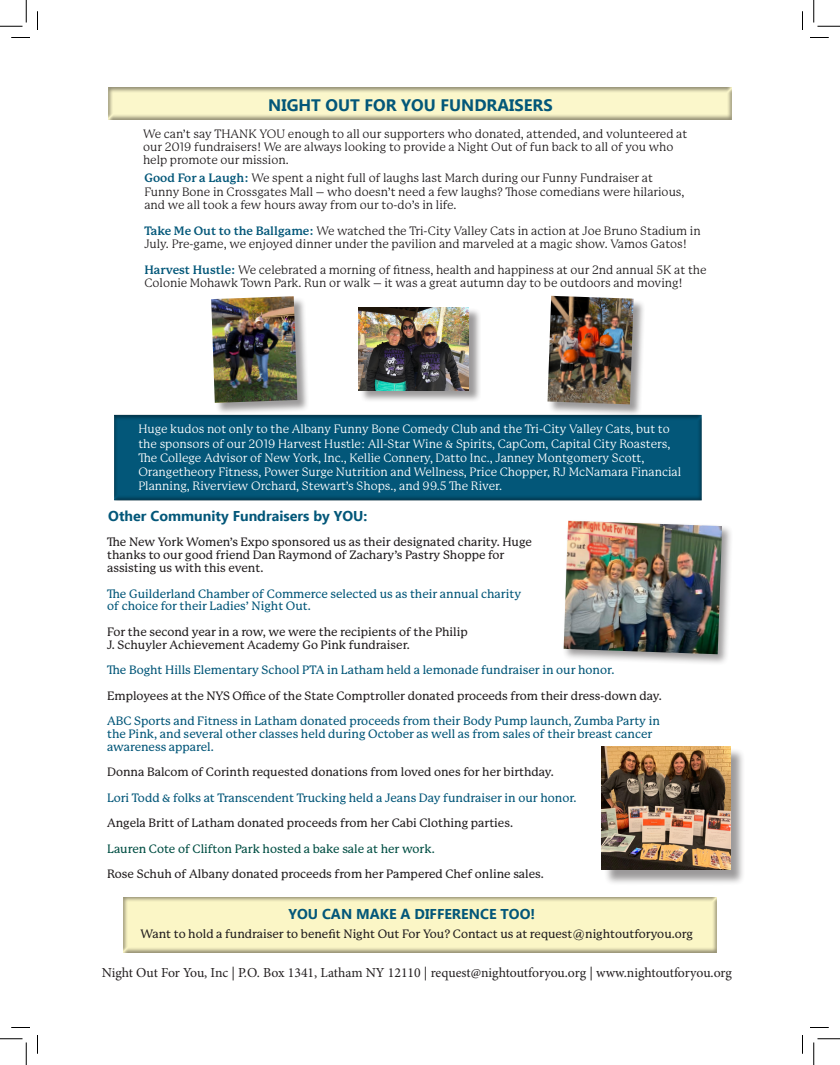
<style>
.page{position:relative;width:840px;height:1065px;background:#fff}
.page>*{position:absolute;margin:0;border:0;box-sizing:border-box;transform-origin:0 0}
.t1{font:700 16.62px "Ebrima";color:#035779}
.t2{font:700 14.25px "Ebrima";color:#035779}
.t3{font:13.75px "Minion Pro";letter-spacing:-.005em;color:#231f20}
.t4{font:11.88px/13.1px "P22 Mackinac Pro";color:#231f20}
.t5{font:500 11.88px/12.8px "P Mackinac Pro";color:#231f20}
.t6{font:500 11.88px/12.8px "P Mackinac Pro";color:#035779}
.t7{font:11.88px/14.2px "P22 Mackinac Pro";color:#fff}
.t8{font:500 11.88px "P Mackinac Pro";color:#004e43}
.s1{font-weight:700;color:#035779}
</style>
<div class="page">
<div style="left:106px;top:86px;width:626px;height:34px;background:#231f20;opacity:.5"></div>
<div style="left:549px;top:296px;width:97px;height:121px;background:#231f20;opacity:.45"></div>
<img style="left:548px;top:296px;width:86px;height:108px">
<div style="left:212px;top:297px;width:98px;height:118px;background:#231f20;opacity:.45"></div>
<img style="left:211px;top:296px;width:86px;height:107px">
<div style="left:359px;top:308px;width:122px;height:95px;background:#231f20;opacity:.45"></div>
<img style="left:359px;top:308px;width:110px;height:82px">
<div style="left:111px;top:410px;width:592px;height:92px;background:#231f20;opacity:.5"></div>
<div style="left:124px;top:895px;width:595px;height:58px;background:#231f20;opacity:.5"></div>
<div style="left:562px;top:519px;width:172px;height:147px;background:#231f20;opacity:.45"></div>
<img style="left:564px;top:521px;width:158px;height:133px">
<div style="left:604px;top:748px;width:142px;height:137px;background:#231f20;opacity:.45"></div>
<img style="left:602px;top:746px;width:128px;height:124px">
<svg style="left:11px;top:37px;width:19px;height:1px"></svg>
<svg style="left:810px;top:37px;width:19px;height:1px"></svg>
<svg style="left:11px;top:1027px;width:19px;height:1px"></svg>
<svg style="left:810px;top:1027px;width:19px;height:1px"></svg>
<svg style="left:37px;top:11px;width:1px;height:19px"></svg>
<svg style="left:37px;top:1035px;width:1px;height:19px"></svg>
<svg style="left:802px;top:11px;width:1px;height:19px"></svg>
<svg style="left:802px;top:1035px;width:1px;height:19px"></svg>
<svg style="left:0;top:0;width:27px;height:27px"></svg>
<svg style="left:0;top:1039px;width:27px;height:26px"></svg>
<svg style="left:814px;top:0;width:26px;height:27px"></svg>
<svg style="left:814px;top:1039px;width:26px;height:26px"></svg>
<p class="t1" style="left:268px;top:92px;width:286px">NIGHT OUT FOR YOU FUNDRAISERS</p>
<p class="t4" style="left:143px;top:127px;width:546px">We can’t say THANK YOU enough to all our supporters who donated, attended, and volunteered at our 2019 fundraisers! We are always looking to provide a Night Out of fun back to all of you who help promote our mission.</p>
<p class="t4" style="left:144px;top:172px;width:542px"><span class="s1">Good For a Laugh:</span> We spent a night full of laughs last March during our Funny Fundraiser at<br>Funny Bone in Crossgates Mall – who doesn’t need a few laughs? Those comedians were hilarious, and we all took a few hours away from our to-do’s in life.</p>
<p class="t4" style="left:144px;top:224px;width:558px"><span class="s1">Take Me Out to the Ballgame:</span> We watched the Tri-City Valley Cats in action at Joe Bruno Stadium in<br>July. Pre-game, we enjoyed dinner under the pavilion and marveled at a magic show. Vamos Gatos!</p>
<p class="t4" style="left:144px;top:263px;width:564px"><span class="s1">Harvest Hustle:</span> We celebrated a morning of fitness, health and happiness at our 2nd annual 5K at the<br>Colonie Mohawk Town Park. Run or walk – it was a great autumn day to be outdoors and moving!</p>
<p class="t7" style="left:138px;top:422px;width:544px">Huge kudos not only to the Albany Funny Bone Comedy Club and the Tri-City Valley Cats, but to the sponsors of our 2019 Harvest Hustle: All-Star Wine &amp; Spirits, CapCom, Capital City Roasters, The College Advisor of New York, Inc., Kellie Connery, Datto Inc., Janney Montgomery Scott, Orangetheory Fitness, Power Surge Nutrition and Wellness, Price Chopper, RJ McNamara Financial Planning, Riverview Orchard, Stewart’s Shops., and 99.5 The River.</p>
<p class="t2" style="left:108px;top:504px;width:261px">Other Community Fundraisers by YOU:</p>
<p class="t5" style="left:107px;top:536px;width:426px">The New York Women’s Expo sponsored us as their designated charity. Huge thanks to our good friend Dan Raymond of Zachary’s Pastry Shoppe for assisting us with this event.</p>
<p class="t6" style="left:107px;top:587px;width:416px">The Guilderland Chamber of Commerce selected us as their annual charity of choice for their Ladies’ Night Out.</p>
<p class="t5" style="left:107px;top:625px;width:362px">For the second year in a row, we were the recipients of the Philip<br>J. Schuyler Achievement Academy Go Pink fundraiser.</p>
<p class="t6" style="left:107px;top:664px;width:509px">The Boght Hills Elementary School PTA in Latham held a lemonade fundraiser in our honor.</p>
<p class="t5" style="left:107px;top:689px;width:556px">Employees at the NYS Office of the State Comptroller donated proceeds from their dress-down day.</p>
<p class="t6" style="left:107px;top:715px;width:554px">ABC Sports and Fitness in Latham donated proceeds from their Body Pump launch, Zumba Party in the Pink, and several other classes held during October as well as from sales of their breast cancer awareness apparel.</p>
<p class="t5" style="left:107px;top:766px;width:448px">Donna Balcom of Corinth requested donations from loved ones for her birthday.</p>
<p class="t6" style="left:107px;top:791px;width:471px">Lori Todd &amp; folks at Transcendent Trucking held a Jeans Day fundraiser in our honor.</p>
<p class="t5" style="left:107px;top:817px;width:407px">Angela Britt of Latham donated proceeds from her Cabi Clothing parties.</p>
<p class="t8" style="left:107px;top:842px;width:329px">Lauren Cote of Clifton Park hosted a bake sale at her work.</p>
<p class="t5" style="left:107px;top:868px;width:438px">Rose Schuh of Albany donated proceeds from her Pampered Chef online sales.</p>
<p class="t2" style="left:288px;top:903px;width:248px">YOU CAN MAKE A DIFFERENCE TOO!</p>
<p class="t5" style="left:141px;top:928px;width:554px">Want to hold a fundraiser to benefit Night Out For You? Contact us at request@nightoutforyou.org</p>
<p class="t3" style="left:102px;top:964px;width:632px">Night Out For You, Inc | P.O. Box 1341, Latham NY 12110 | request@nightoutforyou.org | www.nightoutforyou.org</p>
</div>
